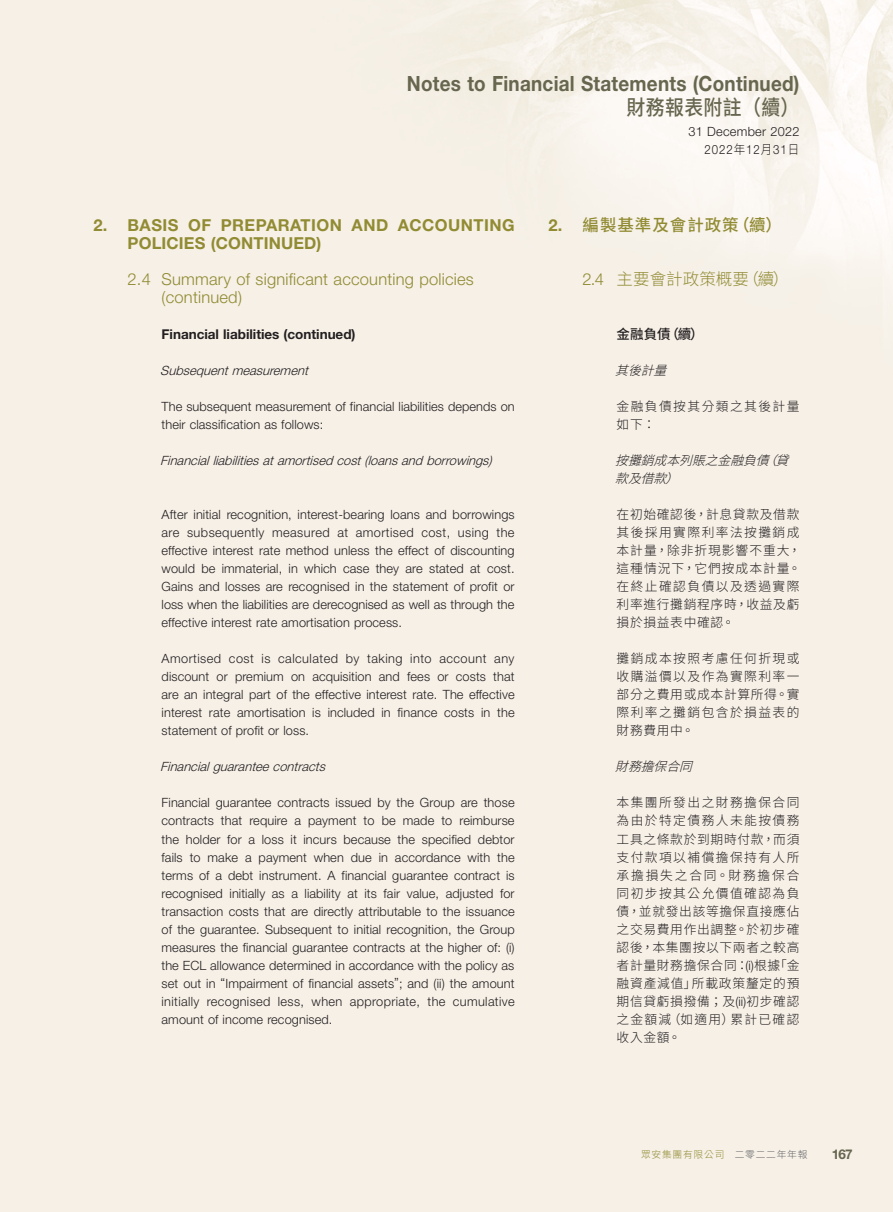
<style>
.page{position:relative;width:893px;height:1212px;background:#fff}
.page>*{position:absolute;margin:0;border:0;box-sizing:border-box;transform-origin:0 0}
.t1{font:700 21px "Helvetica Neue LT Std";letter-spacing:.015em;color:#67664f;scale:.9 1}
.t2{font:500 21px "Source Han Sans TC";letter-spacing:.02em;color:#67664f;scale:.9 1}
.Heading_1{font:700 16.5px/18px "Helvetica Neue LT Std";letter-spacing:.025em;color:#918b33}
.Heading_2{font:300 16.5px/18px "Helvetica Neue LT Std";letter-spacing:.015em;color:#918b33}
.C_Heading_1{font:500 16.5px "Source Han Sans TC";letter-spacing:.06em;color:#918b33}
.C_Heading_2{font:300 16.5px "Source Han Sans TC";letter-spacing:.005em;color:#918b33}
.Heading_3{font:700 13.5px "Helvetica Neue LT Std";color:#231f20}
.C_Heading_3{font:500 13.5px "Source Han Sans TC";color:#231f20}
.t3{font:700 13.5px "Helvetica Neue LT Std";color:#67664f}
.Body_Text{font:300 12.75px/18px "Helvetica Neue LT Std";letter-spacing:.01em;color:#231f20;text-align:justify}
.C_Body_Text{font:300 12.75px/18px "Source Han Sans TC";letter-spacing:.075em;color:#231f20;text-align:justify}
.Heading_4{font:italic 300 12.75px "Helvetica Neue LT Std";color:#231f20}
.C_Heading_4{font:italic 300 12.75px/18px "Source Han Sans TC";color:#231f20}
.C_Body_Text-2{font:300 12.75px/18px "Source Han Sans TC";letter-spacing:.11em;color:#231f20}
.t4{font:300 9.75px "Source Han Sans TC";letter-spacing:.08em;color:#918b33}
.s1{font-family:"Source Han Sans TC"}
.s2{font-family:"Helvetica Neue LT Std";font-weight:700}
.s3{font-family:"Helvetica Neue LT Std"}
.s4{color:#636366}
</style>
<div class="page">
<h1 class="t1" style="left:407px;top:71px;width:438px">Notes to Financial Statements (Continued)</h1>
<h1 class="t2" style="left:627px;top:96px;width:194px">財務報表附註（續）</h1>
<p class="Body_Text" style="left:688px;top:123px;width:112px;line-height:17.2px;text-align:right">31 December 2022<br>2022<span class="s1">年</span>12<span class="s1">月</span>31<span class="s1">日</span></p>
<p class="Heading_1" style="left:128px;top:216px;width:389px;text-indent:-34px">2. BASIS OF PREPARATION AND ACCOUNTING<br>POLICIES (CONTINUED)</p>
<p class="Heading_2" style="left:162px;top:270px;width:314px;text-indent:-34px">2.4 Summary of significant accounting policies (continued)</p>
<p class="Heading_3" style="left:162px;top:326px;width:195px">Financial liabilities (continued)</p>
<p class="Heading_4" style="left:160px;top:363px;width:153px">Subsequentmeasurement</p>
<p class="Body_Text" style="left:162px;top:398px;width:355px">The subsequent measurement of financial liabilities depends on their classification as follows:</p>
<p class="Heading_4" style="left:160px;top:453px;width:334px">Financialliabilitiesatamortised cost(loansand borrowings)</p>
<p class="Body_Text" style="left:162px;top:506px;width:355px">After initial recognition, interest-bearing loans and borrowings are subsequently measured at amortised cost, using the effective interest rate method unless the effect of discounting would be immaterial, in which case they are stated at cost.<br>Gains and losses are recognised in the statement of profit or loss when the liabilities are derecognised as well as through the effective interest rate amortisation process.</p>
<p class="Body_Text" style="left:162px;top:650px;width:355px">Amortised cost is calculated by taking into account any discount or premium on acquisition and fees or costs that are an integral part of the effective interest rate. The effective interest rate amortisation is included in finance costs in the statement of profit or loss.</p>
<p class="Heading_4" style="left:160px;top:759px;width:170px">Financialguaranteecontracts</p>
<p class="Body_Text" style="left:162px;top:794px;width:355px">Financial guarantee contracts issued by the Group are those contracts that require a payment to be made to reimburse the holder for a loss it incurs because the specified debtor fails to make a payment when due in accordance with the terms of a debt instrument. A financial guarantee contract is recognised initially as a liability at its fair value, adjusted for transaction costs that are directly attributable to the issuance of the guarantee. Subsequent to initial recognition, the Group measures the financial guarantee contracts at the higher of: (i) the ECL allowance determined in accordance with the policy as set out in “Impairment of financial assets”; and (ii) the amount initially recognised less, when appropriate, the cumulative amount of income recognised.</p>
<p class="C_Heading_1" style="left:549px;top:216px;width:235px"><span class="s2">2.</span> 編製基準及會計政策（續）</p>
<p class="C_Heading_2" style="left:583px;top:270px;width:208px"><span class="s3">2.4</span> 主要會計政策概要（續）</p>
<p class="C_Heading_3" style="left:617px;top:327px;width:89px">金融負債（續）</p>
<p class="C_Heading_4" style="left:615px;top:362px;width:62px">其後計量</p>
<p class="C_Body_Text-2" style="left:617px;top:398px;width:184px">金融負債按其分類之其後計量如下：</p>
<p class="C_Heading_4" style="left:615px;top:452px;width:184px">按攤銷成本列賬之金融負債（貸款及借款）</p>
<p class="C_Body_Text" style="left:617px;top:506px;width:186px;text-align:left">在初始確認後，計息貸款及借款其後採用實際利率法按攤銷成本計量，除非折現影響不重大，這種情況下，它們按成本計量。在終止確認負債以及透過實際利率進行攤銷程序時，收益及虧損於損益表中確認。</p>
<p class="C_Body_Text" style="left:617px;top:650px;width:184px">攤銷成本按照考慮任何折現或收購溢價以及作為實際利率一部分之費用或成本計算所得。實際利率之攤銷包含於損益表的財務費用中。</p>
<p class="C_Heading_4" style="left:615px;top:758px;width:88px">財務擔保合同</p>
<p class="C_Body_Text" style="left:617px;top:794px;width:184px">本集團所發出之財務擔保合同為由於特定債務人未能按債務工具之條款於到期時付款，而須支付款項以補償擔保持有人所承擔損失之合同。財務擔保合同初步按其公允價值確認為負債，並就發出該等擔保直接應佔之交易費用作出調整。於初步確認後，本集團按以下兩者之較高者計量財務擔保合同：<span class="s3">(i)</span>根據「金融資產減值」所載政策釐定的預期信貸虧損撥備；及<span class="s3">(ii)</span>初步確認之金額減（如適用）累計已確認收入金額。</p>
<p class="t4" style="left:641px;top:1149px;width:168px">眾安集團有限公司　<span class="s4">二零二二年年報</span></p>
<p class="t3" style="left:832px;top:1146px;width:22px">167</p>
</div>
